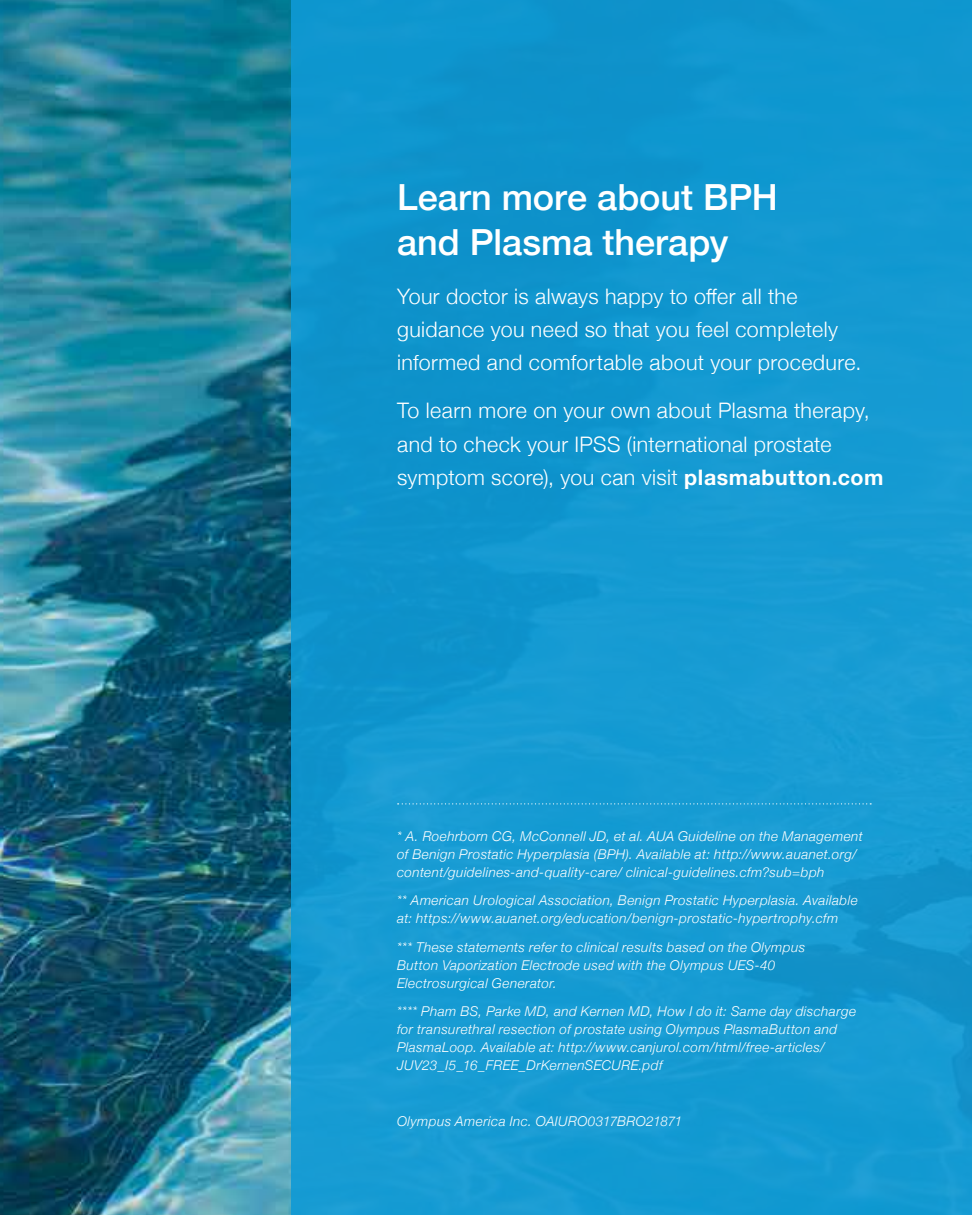
<style>
.page{position:relative;width:972px;height:1215px;background:#fff}
.page>*{position:absolute;margin:0;border:0;box-sizing:border-box;transform-origin:0 0}
.t1{font:500 36px/45px "Helvetica Neue";color:#fff}
.t2{font:300 21.38px/33.3px "Helvetica Neue";letter-spacing:.02em;color:#fff}
.t3{font:italic 300 13.5px/18px "Helvetica Neue";letter-spacing:.03em;color:#fff}
.s1{font-weight:700}
</style>
<div class="page">
<img style="left:0;top:0;width:291px;height:1215px">
<div style="left:291px;top:0;width:681px;height:1215px;background:#0f9ad6"></div>
<svg style="left:398px;top:803px;width:473px;height:1px"></svg>
<h1 class="t1" style="left:397px;top:172px;width:382px">Learn more about BPH and Plasma therapy</h1>
<h2 class="t2" style="left:397px;top:278px;width:466px">Your doctor is always happy to offer all the guidance you need so that you feel completely informed and comfortable about your procedure.</h2>
<h2 class="t2" style="left:397px;top:393px;width:488px">To learn more on your own about Plasma therapy, and to check your IPSS (international prostate symptom score), you can visit <span class="s1">plasmabutton.com</span></h2>
<p class="t3" style="left:397px;top:827px;width:467px">* A. Roehrborn CG, McConnell JD, et al. AUA Guideline on the Management of Benign Prostatic Hyperplasia (BPH). Available at: http://www.auanet.org/ content/guidelines-and-quality-care/ clinical-guidelines.cfm?sub=bph</p>
<p class="t3" style="left:397px;top:891px;width:462px">** American Urological Association, Benign Prostatic Hyperplasia. Available at: https://www.auanet.org/education/benign-prostatic-hypertrophy.cfm</p>
<p class="t3" style="left:397px;top:937px;width:410px">*** These statements refer to clinical results based on the Olympus<br>Button Vaporization Electrode used with the Olympus UES-40<br>Electrosurgical Generator.</p>
<p class="t3" style="left:397px;top:1001px;width:460px">**** Pham BS, Parke MD, and Kernen MD, How I do it: Same day discharge for transurethral resection of prostate using Olympus PlasmaButton and PlasmaLoop. Available at: http://www.canjurol.com/html/free-articles/ JUV23_I5_16_FREE_DrKernenSECURE.pdf</p>
<p class="t3" style="left:397px;top:1111px;width:287px">Olympus America Inc. OAIURO0317BRO21871</p>
</div>
